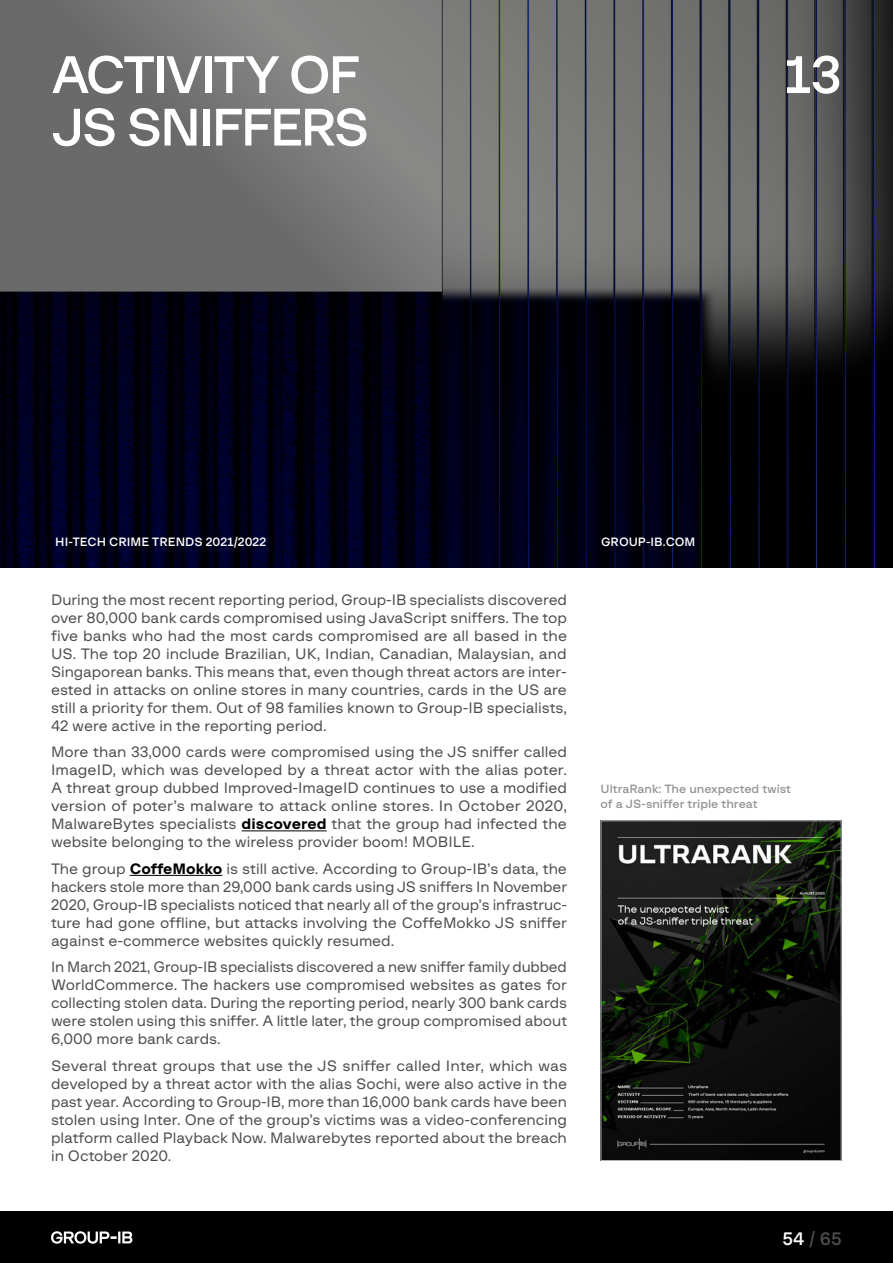
<style>
.page{position:relative;width:893px;height:1263px;background:#fff}
.page>*{position:absolute;margin:0;border:0;box-sizing:border-box;transform-origin:0 0}
.t1{font:52.5px/52.5px "G font Medium";letter-spacing:-.06em;color:#fff}
.t2{font:18px "G font Medium";color:#4d4d4f}
.t3{font:15px/18px "G font Regular";color:#4d4d4f;text-align:justify}
.t4{font:12px/15px "G font Medium";color:#939598}
.t5{font:12px "G font Medium";color:#fff}
.s1{font-family:"G font Bold";color:#000}
.s2{color:#fff}
</style>
<div class="page">
<div style="left:0;top:1212px;width:893px;height:51px;background:#000"></div>
<svg style="left:51px;top:1231px;width:81px;height:13px"></svg>
<img style="left:0;top:0;width:893px;height:567px">
<hr style="left:242px;top:830px;width:85px;height:1px;background:#000">
<hr style="left:130px;top:875px;width:92px;height:1px;background:#000">
<img style="left:603px;top:822px;width:236px;height:337px">
<div style="left:601px;top:820px;width:240px;height:341px;border:1px solid #b8bdc2"></div>
<h1 class="t1" style="left:51px;top:49px;width:320px">ACTIVITY OF<br>JS SNIFFERS</h1>
<h1 class="t1" style="left:784px;top:49px;width:59px">13</h1>
<p class="t5" style="left:55px;top:535px;width:213px">HI-TECH CRIME TRENDS 2021/2022</p>
<p class="t5" style="left:601px;top:535px;width:96px">GROUP-IB.COM</p>
<p class="t3" style="left:51px;top:591px;width:518px">During the most recent reporting period, Group-IB specialists discovered over 80,000 bank cards compromised using JavaScript sniffers. The top five banks who had the most cards compromised are all based in the US. The top 20 include Brazilian, UK, Indian, Canadian, Malaysian, and Singaporean banks. This means that, even though threat actors are inter&shy;ested in attacks on online stores in many countries, cards in the US are still a priority for them. Out of 98 families known to Group-IB specialists, 42 were active in the reporting period.</p>
<p class="t3" style="left:51px;top:743px;width:517px">More than 33,000 cards were compromised using the JS sniffer called ImageID, which was developed by a threat actor with the alias poter.<br>A threat group dubbed Improved-ImageID continues to use a modified version of poter’s malware to attack online stores. In October 2020, MalwareBytes specialists <span class="s1">discovered</span> that the group had infected the website belonging to the wireless provider boom! MOBILE.</p>
<p class="t3" style="left:51px;top:860px;width:518px">The group <span class="s1">CoffeMokko</span> is still active. According to Group-IB’s data, the hackers stole more than 29,000 bank cards using JS sniffers In November 2020, Group-IB specialists noticed that nearly all of the group’s infrastruc&shy;ture had gone offline, but attacks involving the CoffeMokko JS sniffer against e-commerce websites quickly resumed.</p>
<p class="t3" style="left:51px;top:958px;width:518px">In March 2021, Group-IB specialists discovered a new sniffer family dubbed WorldCommerce. The hackers use compromised websites as gates for collecting stolen data. During the reporting period, nearly 300 bank cards were stolen using this sniffer. A little later, the group compromised about 6,000 more bank cards.</p>
<p class="t3" style="left:51px;top:1057px;width:518px">Several threat groups that use the JS sniffer called Inter, which was developed by a threat actor with the alias Sochi, were also active in the past year. According to Group-IB, more than 16,000 bank cards have been stolen using Inter. One of the group’s victims was a video-conferencing platform called Playback Now. Malwarebytes reported about the breach in October 2020.</p>
<p class="t4" style="left:601px;top:781px;width:192px">UltraRank: The unexpected twist of a JS-sniffer triple threat</p>
<p class="t2" style="left:782px;top:1229px;width:61px"><span class="s2">54</span> / 65</p>
</div>
